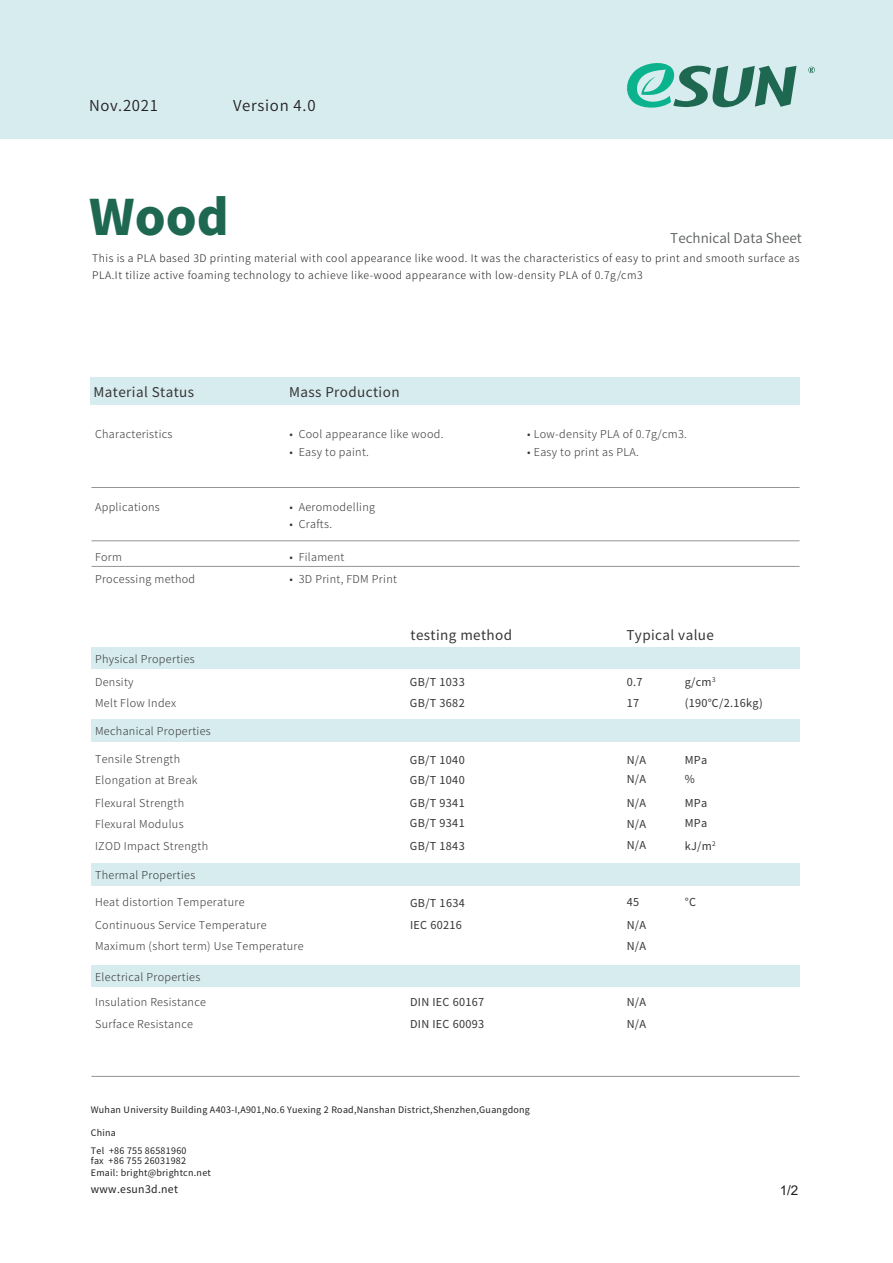
<style>
.page{position:relative;width:893px;height:1263px;background:#fff}
.page>*{position:absolute;margin:0;border:0;box-sizing:border-box;transform-origin:0 0}
.t1{font:800 48.75px "Source Han Sans CN";color:#1e6851}
.t2{font:15px "Source Han Sans CN";letter-spacing:.05em;color:#231f20}
.t3{font:13.5px "Source Han Sans CN";letter-spacing:.03em;color:#363536}
.t4{font:13.5px "Source Han Sans CN";color:#5b5e5f}
.t5{font:13.5px "Arial";color:#231f20}
.t6{font:300 10.95px/21.9px "Source Han Sans CN";letter-spacing:.03em;color:#363536}
.t7{font:10.95px/20.2px "Source Han Sans CN";letter-spacing:.03em;color:#363536}
.t8{font:300 10.5px/16.5px "Source Han Sans CN";letter-spacing:.05em;color:#231f20}
.t9{font:10.5px "Source Han Sans CN";letter-spacing:.03em;color:#231f20}
.t10{font:9px "Source Han Sans CN";letter-spacing:.03em;color:#231f20}
</style>
<div class="page">
<div style="left:92px;top:965px;width:708px;height:21px;background:#d7ecef"></div>
<hr style="left:92px;top:1076px;width:708px;height:1px;background:#939595">
<div style="left:90px;top:377px;width:710px;height:27px;background:#d7ecef"></div>
<div style="left:0;top:0;width:892px;height:138px;background:#d7ecef"></div>
<div style="left:92px;top:647px;width:708px;height:21px;background:#d7ecef"></div>
<div style="left:92px;top:720px;width:708px;height:22px;background:#d7ecef"></div>
<hr style="left:92px;top:540px;width:708px;height:1px;background:#939595">
<hr style="left:92px;top:487px;width:708px;height:1px;background:#939595">
<hr style="left:92px;top:566px;width:708px;height:1px;background:#939595">
<div style="left:92px;top:864px;width:708px;height:22px;background:#d7ecef"></div>
<svg style="left:627px;top:63px;width:169px;height:45px"></svg>
<svg style="left:808px;top:67px;width:7px;height:6px"></svg>
<h2 class="t2" style="left:89px;top:97px;width:71px">Nov.2021</h2>
<h2 class="t2" style="left:233px;top:97px;width:84px">Version 4.0</h2>
<h1 class="t1" style="left:89px;top:190px;width:141px">Wood</h1>
<p class="t4" style="left:670px;top:230px;width:133px">Technical Data Sheet</p>
<p class="t8" style="left:92px;top:250px;width:709px">This is a PLA based 3D printing material with cool appearance like wood. It was the characteristics of easy to print and smooth surface as<br>PLA.It tilize active foaming technology to achieve like-wood appearance with low-density PLA of 0.7g/cm3</p>
<p class="t3" style="left:94px;top:384px;width:102px">Material Status</p>
<p class="t3" style="left:289px;top:384px;width:112px">Mass Production</p>
<p class="t6" style="left:95px;top:423px;width:79px">Characteristics</p>
<p class="t6" style="left:289px;top:423px;width:156px">• Cool appearance like wood.</p>
<p class="t6" style="left:289px;top:441px;width:81px">• Easy to paint.</p>
<p class="t6" style="left:527px;top:423px;width:161px">• Low-density PLA of 0.7g/cm3.</p>
<p class="t6" style="left:527px;top:441px;width:113px">• Easy to print as PLA.</p>
<p class="t6" style="left:95px;top:496px;width:66px">Applications</p>
<p class="t6" style="left:95px;top:546px;width:29px">Form</p>
<p class="t6" style="left:95px;top:568px;width:102px">Processing method</p>
<p class="t6" style="left:95px;top:648px;width:101px">Physical Properties</p>
<p class="t6" style="left:95px;top:671px;width:40px">Density</p>
<p class="t6" style="left:289px;top:496px;width:87px">• Aeromodelling</p>
<p class="t6" style="left:289px;top:513px;width:44px">• Crafts.</p>
<p class="t6" style="left:289px;top:546px;width:57px">• Filament</p>
<p class="t6" style="left:289px;top:568px;width:109px">• 3D Print, FDM Print</p>
<p class="t3" style="left:411px;top:627px;width:103px">testing method</p>
<p class="t7" style="left:410px;top:672px;width:56px">GB/T 1033</p>
<p class="t3" style="left:626px;top:627px;width:89px">Typical value</p>
<p class="t7" style="left:627px;top:672px;width:17px">0.7</p>
<p class="t7" style="left:685px;top:672px;width:32px">g/cm<sup>3</sup></p>
<p class="t6" style="left:95px;top:692px;width:83px">Melt Flow Index</p>
<p class="t7" style="left:410px;top:693px;width:56px">GB/T 3682</p>
<p class="t7" style="left:627px;top:693px;width:14px">17</p>
<p class="t7" style="left:685px;top:693px;width:80px">(190℃/2.16kg)</p>
<p class="t6" style="left:95px;top:720px;width:117px">Mechanical Properties</p>
<p class="t6" style="left:95px;top:748px;width:87px">Tensile Strength</p>
<p class="t6" style="left:95px;top:792px;width:91px">Flexural Strength</p>
<p class="t6" style="left:95px;top:769px;width:104px">Elongation at Break</p>
<p class="t6" style="left:95px;top:813px;width:115px;line-height:21.5px">Flexural Modulus<br>IZOD Impact Strength</p>
<p class="t6" style="left:95px;top:864px;width:102px">Thermal Properties</p>
<p class="t7" style="left:410px;top:750px;width:56px">GB/T 1040<br>GB/T 1040</p>
<p class="t7" style="left:410px;top:813px;width:56px">GB/T 9341</p>
<p class="t7" style="left:410px;top:793px;width:56px">GB/T 9341</p>
<p class="t7" style="left:410px;top:836px;width:56px">GB/T 1843</p>
<p class="t7" style="left:627px;top:750px;width:21px">N/A</p>
<p class="t7" style="left:685px;top:750px;width:24px">MPa</p>
<p class="t7" style="left:627px;top:769px;width:21px">N/A</p>
<p class="t7" style="left:685px;top:769px;width:12px">%</p>
<p class="t7" style="left:627px;top:793px;width:21px">N/A<br>N/A</p>
<p class="t7" style="left:685px;top:793px;width:24px">MPa</p>
<p class="t7" style="left:685px;top:813px;width:24px">MPa</p>
<p class="t7" style="left:627px;top:835px;width:21px">N/A</p>
<p class="t7" style="left:685px;top:836px;width:33px">kJ/m<sup>2</sup></p>
<p class="t6" style="left:95px;top:891px;width:151px">Heat distortion Temperature</p>
<p class="t7" style="left:410px;top:893px;width:56px">GB/T 1634</p>
<p class="t7" style="left:627px;top:892px;width:14px">45</p>
<p class="t6" style="left:95px;top:914px;width:173px">Continuous Service Temperature</p>
<p class="t7" style="left:627px;top:915px;width:21px">N/A</p>
<p class="t7" style="left:410px;top:915px;width:53px">IEC 60216</p>
<p class="t6" style="left:95px;top:935px;width:210px">Maximum (short term) Use Temperature</p>
<p class="t7" style="left:627px;top:936px;width:21px">N/A</p>
<p class="t6" style="left:95px;top:966px;width:107px">Electrical Properties</p>
<p class="t6" style="left:95px;top:991px;width:113px">Insulation Resistance<br>Surface Resistance</p>
<p class="t7" style="left:410px;top:992px;width:76px">DIN IEC 60167</p>
<p class="t7" style="left:627px;top:992px;width:21px">N/A</p>
<p class="t7" style="left:410px;top:1014px;width:76px">DIN IEC 60093</p>
<p class="t7" style="left:627px;top:1014px;width:21px">N/A</p>
<p class="t10" style="left:91px;top:1104px;width:441px">Wuhan University Building A403-I,A901,No.6 Yuexing 2 Road,Nanshan District,Shenzhen,Guangdong</p>
<p class="t10" style="left:91px;top:1127px;width:27px">China</p>
<p class="t10" style="left:91px;top:1156px;width:97px">fax +86 755 26031982</p>
<p class="t10" style="left:91px;top:1145px;width:97px">Tel +86 755 86581960</p>
<p class="t10" style="left:91px;top:1168px;width:122px">Email: bright@brightcn.net</p>
<p class="t9" style="left:91px;top:1183px;width:89px">www.esun3d.net</p>
<p class="t7" style="left:685px;top:892px;width:13px">°C</p>
<p class="t5" style="left:780px;top:1181px;width:20px">1/2</p>
</div>
